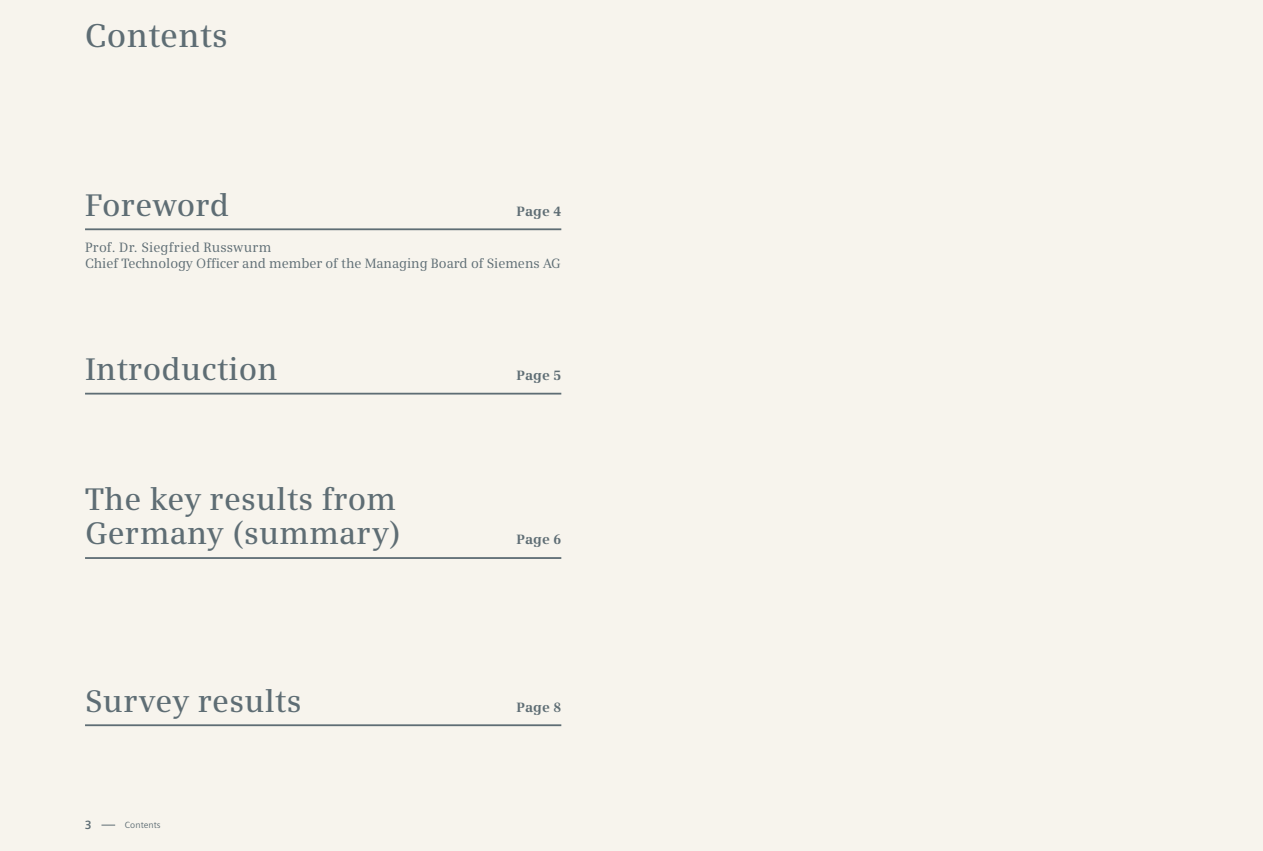
<style>
.page{position:relative;width:1263px;height:851px;background:#fff}
.page>*{position:absolute;margin:0;border:0;box-sizing:border-box;transform-origin:0 0}
.t1{font:600 33px "Siemens Serif";letter-spacing:.01em;color:#5e6d74}
.t2{font:600 31.2px/34.5px "Siemens Serif";letter-spacing:.01em;color:#5e6d74}
.t3{font:13.5px/16.5px "Siemens Serif";letter-spacing:-.005em;color:#5e6d74}
.t4{font:700 13.5px "Siemens Serif";color:#5e6d74}
.t5{font:700 12px "Siemens Sans";color:#5e6d74}
.t6{font:9px "Siemens Sans";letter-spacing:.01em;color:#5e6d74}
</style>
<div class="page">
<div style="left:0;top:0;width:1263px;height:850px;background:#f7f4ed"></div>
<svg style="left:101px;top:824px;width:14px;height:1px"></svg>
<hr style="left:85px;top:228px;width:476px;height:2px;background:#5e6d74">
<hr style="left:85px;top:557px;width:476px;height:2px;background:#5e6d74">
<hr style="left:85px;top:724px;width:476px;height:2px;background:#5e6d74">
<hr style="left:85px;top:392px;width:476px;height:2px;background:#5e6d74">
<h1 class="t1" style="left:85px;top:16px;width:145px">Contents</h1>
<h2 class="t2" style="left:85px;top:187px;width:146px">Foreword</h2>
<p class="t3" style="left:85px;top:238px;width:477px">Prof. Dr. Siegfried Russwurm<br>Chief Technology Officer and member of the Managing Board of Siemens AG</p>
<p class="t4" style="left:517px;top:203px;width:46px">Page 4</p>
<h2 class="t2" style="left:85px;top:351px;width:194px">Introduction</h2>
<h2 class="t2" style="left:85px;top:481px;width:317px">The key results from<br>Germany (summary)</h2>
<h2 class="t2" style="left:85px;top:683px;width:218px">Survey results</h2>
<p class="t5" style="left:85px;top:818px;width:8px">3</p>
<p class="t6" style="left:125px;top:819px;width:37px">Contents</p>
<p class="t4" style="left:517px;top:367px;width:46px">Page 5</p>
<p class="t4" style="left:517px;top:531px;width:46px">Page 6</p>
<p class="t4" style="left:517px;top:698px;width:46px">Page 8</p>
</div>
